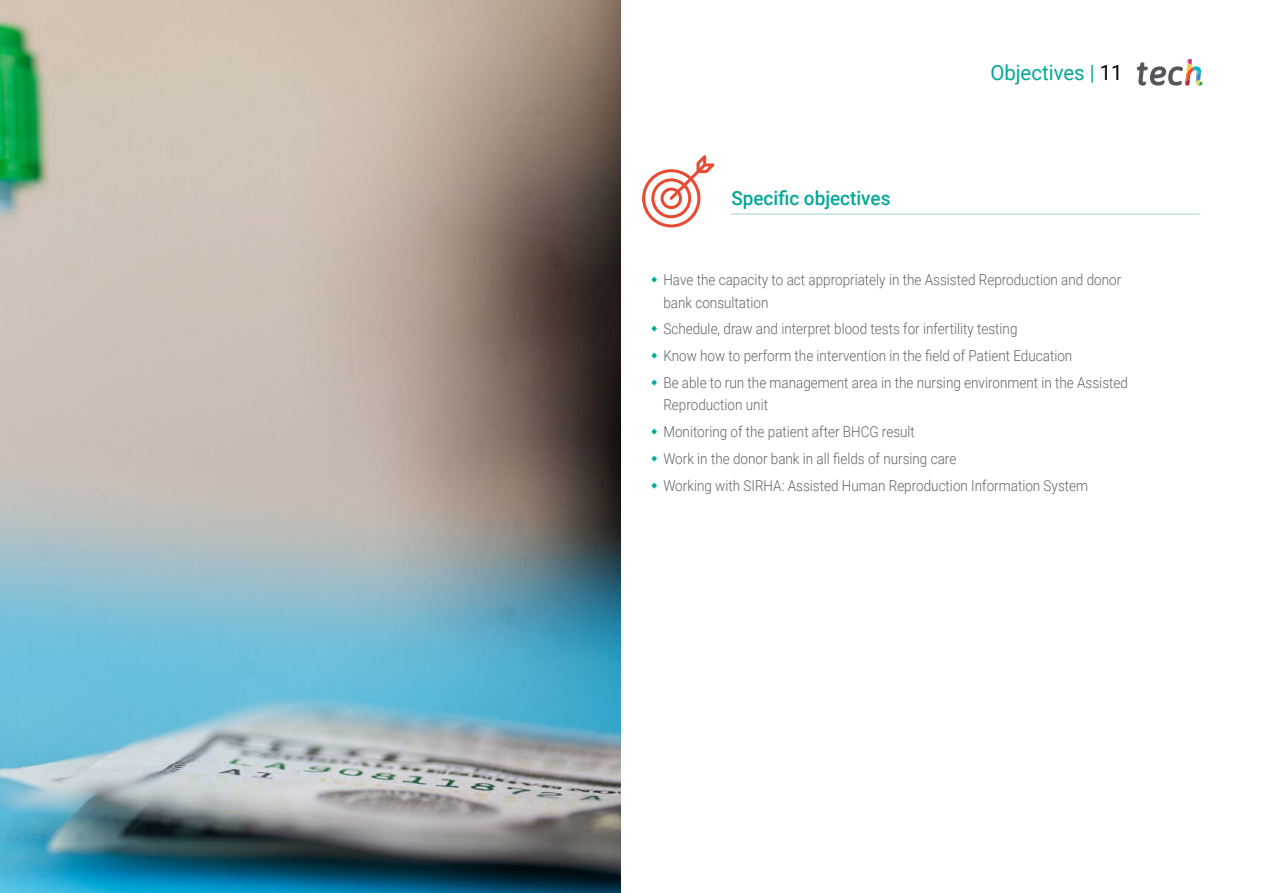
<style>
.page{position:relative;width:1263px;height:893px;background:#fff}
.page>*{position:absolute;margin:0;border:0;box-sizing:border-box;transform-origin:0 0}
.t1{font:21px "Roboto";color:#00a996}
.t2{font:500 19.5px "Roboto";color:#00a996}
.t3{font:300 15px/26.7px "Roboto";color:#61646a;scale:.9 1}
.s1{color:#000}
</style>
<div class="page">
<img style="left:0;top:0;width:621px;height:893px">
<svg style="left:642px;top:155px;width:72px;height:72px"></svg>
<svg style="left:1137px;top:59px;width:65px;height:27px"></svg>
<h2 class="t2" style="left:731px;top:185px;width:161px">Specific objectives</h2>
<h1 class="t1" style="left:990px;top:57px;width:134px">Objectives | <span class="s1">11</span></h1>
<p class="t3" style="left:663px;top:268px;width:510px;line-height:22.5px">Have the capacity to act appropriately in the Assisted Reproduction and donor bank consultation</p>
<p class="t3" style="left:663px;top:315px;width:518px">Schedule, draw and interpret blood tests for infertility testing<br>Know how to perform the intervention in the field of Patient Education<br>Be able to run the management area in the nursing environment in the Assisted</p>
<p class="t3" style="left:663px;top:391px;width:473px">Reproduction unit<br>Monitoring of the patient after BHCG result<br>Work in the donor bank in all fields of nursing care<br>Working with SIRHA: Assisted Human Reproduction Information System</p>
</div>
